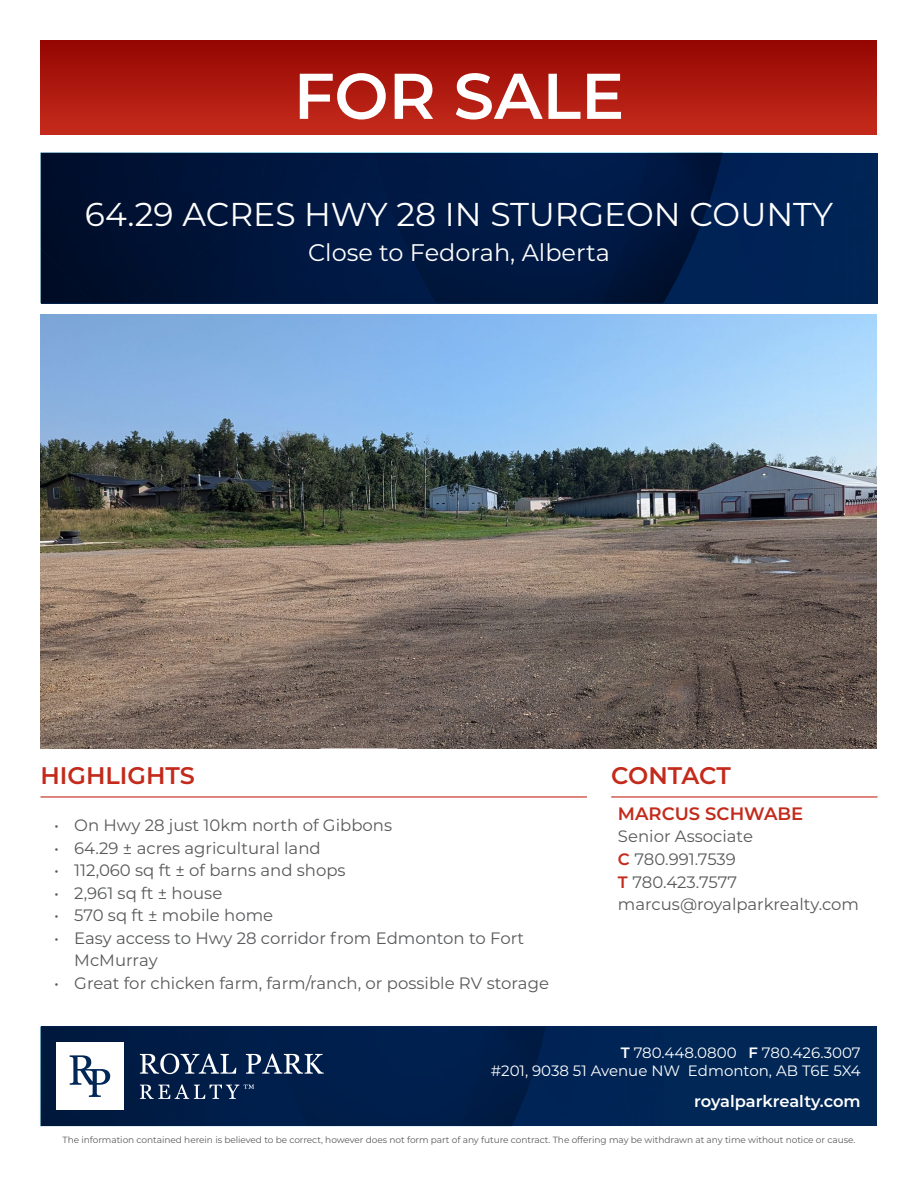
<style>
.page{position:relative;width:918px;height:1188px;background:#fff}
.page>*{position:absolute;margin:0;border:0;box-sizing:border-box;transform-origin:0 0}
.t1{font:600 64.5px "Montserrat";color:#fff}
.t2{font:33px "Montserrat";color:#fff}
.t3{font:24px "Montserrat";color:#fff}
.t4{font:600 24px "Montserrat";color:#c32a1b}
.t5{font:600 18px "Montserrat";color:#c32a1b}
.t6{font:16.5px/22.5px "Montserrat";color:#58595b}
.t7{font:600 16.2px "Montserrat";letter-spacing:-.005em;color:#fff}
.t8{font:15px/18px "Montserrat";color:#fff;text-align:right}
.t9{font:9px "Montserrat";letter-spacing:-.005em;color:#58595b}
.s1{font-weight:600;color:#c32a1b}
.s2{font-weight:600}
</style>
<div class="page">
<div style="left:41px;top:1026px;width:836px;height:100px;background:#002756"></div>
<svg style="left:539px;top:1027px;width:7px;height:8px"></svg>
<div style="left:40px;top:1027px;width:139px;height:99px;background:#001940"></div>
<img style="left:176px;top:1027px;width:11px;height:24px">
<img style="left:179px;top:1051px;width:8px;height:2px">
<div style="left:120px;top:1082px;width:48px;height:44px;background:#001b42"></div>
<img style="left:168px;top:1074px;width:27px;height:52px">
<div style="left:195px;top:1027px;width:76px;height:99px;background:#001e4a"></div>
<div style="left:271px;top:1027px;width:215px;height:99px;background:#001f4d"></div>
<svg style="left:140px;top:1053px;width:96px;height:21px"></svg>
<svg style="left:246px;top:1054px;width:78px;height:20px"></svg>
<svg style="left:140px;top:1084px;width:114px;height:15px"></svg>
<div style="left:56px;top:1042px;width:68px;height:68px;background:#fff"></div>
<svg style="left:70px;top:1055px;width:40px;height:42px"></svg>
<img style="left:647px;top:153px;width:231px;height:150px">
<img style="left:663px;top:153px;width:118px;height:150px">
<img style="left:40px;top:153px;width:214px;height:150px">
<img style="left:254px;top:153px;width:9px;height:20px">
<img style="left:253px;top:173px;width:10px;height:23px">
<img style="left:263px;top:153px;width:11px;height:43px">
<div style="left:134px;top:213px;width:97px;height:90px;background:#001234"></div>
<div style="left:231px;top:196px;width:43px;height:107px;background:#00163c"></div>
<div style="left:274px;top:153px;width:100px;height:150px;background:#001943"></div>
<img style="left:374px;top:153px;width:273px;height:150px">
<img style="left:40px;top:314px;width:837px;height:434px">
<hr style="left:40px;top:796px;width:547px;height:2px;background:#c32a1b">
<div style="left:40px;top:40px;width:838px;height:95px;background:linear-gradient(to bottom,#940501,#c62c1c)"></div>
<hr style="left:611px;top:796px;width:267px;height:2px;background:#c32a1b">
<h1 class="t1" style="left:294px;top:50px;width:332px">FOR SALE</h1>
<h2 class="t2" style="left:85px;top:192px;width:750px">64.29 ACRES HWY 28 IN STURGEON COUNTY</h2>
<h3 class="t3" style="left:308px;top:236px;width:303px">Close to Fedorah, Alberta</h3>
<h3 class="t4" style="left:40px;top:758px;width:156px">HIGHLIGHTS</h3>
<p class="t6" style="left:54px;top:814px;width:340px">• On Hwy 28 just 10km north of Gibbons</p>
<p class="t6" style="left:54px;top:836px;width:268px">• 64.29 ± acres agricultural land</p>
<p class="t6" style="left:54px;top:859px;width:293px">• 112,060 sq ft ± of barns and shops</p>
<p class="t6" style="left:54px;top:881px;width:170px">• 2,961 sq ft ± house</p>
<p class="t6" style="left:54px;top:904px;width:221px">• 570 sq ft ± mobile home</p>
<p class="t6" style="left:74px;top:926px;width:451px;text-indent:-20px">• Easy access to Hwy 28 corridor from Edmonton to Fort<br>McMurray</p>
<p class="t6" style="left:54px;top:971px;width:497px">• Great for chicken farm, farm/ranch, or possible RV storage</p>
<h3 class="t4" style="left:611px;top:758px;width:121px">CONTACT</h3>
<p class="t5" style="left:618px;top:801px;width:187px">MARCUS SCHWABE</p>
<p class="t6" style="left:618px;top:825px;width:243px">Senior Associate<br><span class="s1">C</span> 780.991.7539<br><span class="s1">T</span> 780.423.7577 marcus@royalparkrealty.com</p>
<p class="t8" style="left:491px;top:1044px;width:371px"><span class="s2">T</span> 780.448.0800 <span class="s2">F</span> 780.426.3007<br>#201, 9038 51 Avenue NW Edmonton, AB T6E 5X4</p>
<p class="t7" style="left:694px;top:1090px;width:168px">royalparkrealty.com</p>
<p class="t9" style="left:63px;top:1133px;width:794px">The information contained herein is believed to be correct, however does not form part of any future contract. The offering may be withdrawn at any time without notice or cause.</p>
</div>
